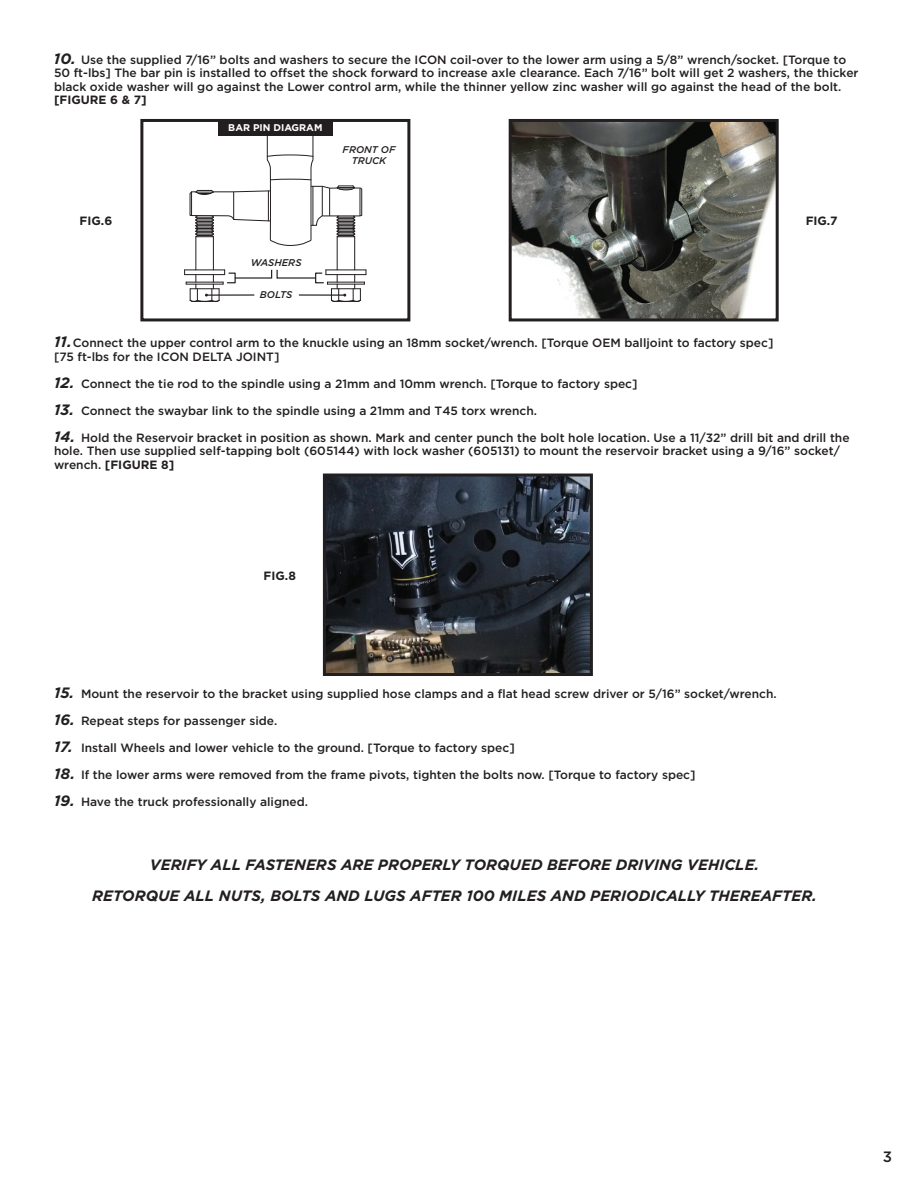
<style>
.page{position:relative;width:918px;height:1188px;background:#fff}
.page>*{position:absolute;margin:0;border:0;box-sizing:border-box;transform-origin:0 0}
.t1{font:italic 700 15px "Gotham";color:#231f20}
.t2{font:500 15px "Gotham";color:#231f20}
.t3{font:500 12px/13.5px "Gotham";color:#231f20}
.t4{font:700 12px "Gotham";color:#231f20}
.t5{font:italic 500 9.75px/11.7px "Gotham";color:#231f20;text-align:center}
.t6{font:700 9.75px "Gotham";color:#fff}
.s1{font-weight:700;font-style:italic;font-size:15px}
.s2{font-weight:700}
</style>
<div class="page">
<img style="left:327px;top:478px;width:262px;height:194px">
<div style="left:323px;top:474px;width:270px;height:202px;border:3px solid #231f20"></div>
<hr style="left:213px;top:237px;width:1px;height:33px;background:#211d1e">
<hr style="left:195px;top:237px;width:1px;height:33px;background:#211d1e">
<hr style="left:354px;top:237px;width:1px;height:33px;background:#211d1e">
<hr style="left:337px;top:237px;width:1px;height:33px;background:#211d1e">
<svg style="left:189px;top:136px;width:174px;height:110px"></svg>
<div style="left:140px;top:119px;width:270px;height:202px;border:3px solid #231f20"></div>
<div style="left:218px;top:120px;width:115px;height:16px;background:#231f20"></div>
<svg style="left:184px;top:269px;width:183px;height:33px"></svg>
<img style="left:513px;top:123px;width:262px;height:194px">
<div style="left:509px;top:119px;width:270px;height:202px;border:3px solid #231f20"></div>
<p class="t3" style="left:54px;top:52px;width:806px"><span class="s1">10.</span> Use the supplied 7/16” bolts and washers to secure the ICON coil-over to the lower arm using a 5/8” wrench/socket. [Torque to<br>50 ft-lbs] The bar pin is installed to offset the shock forward to increase axle clearance. Each 7/16” bolt will get 2 washers, the thicker black oxide washer will go against the Lower control arm, while the thinner yellow zinc washer will go against the head of the bolt.</p>
<p class="t4" style="left:54px;top:92px;width:94px">[FIGURE 6 &amp; 7]</p>
<p class="t6" style="left:228px;top:121px;width:96px">BAR PIN DIAGRAM</p>
<p class="t5" style="left:343px;top:143px;width:54px">FRONT OF<br>TRUCK</p>
<p class="t4" style="left:80px;top:213px;width:34px">FIG.6</p>
<p class="t4" style="left:806px;top:213px;width:33px">FIG.7</p>
<p class="t5" style="left:251px;top:257px;width:52px">WASHERS</p>
<p class="t5" style="left:260px;top:289px;width:34px">BOLTS</p>
<p class="t3" style="left:54px;top:336px;width:721px"><span class="s1">11.</span>Connect the upper control arm to the knuckle using an 18mm socket/wrench. [Torque OEM balljoint to factory spec] [75 ft-lbs for the ICON DELTA JOINT]</p>
<p class="t3" style="left:54px;top:376px;width:585px"><span class="s1">12.</span> Connect the tie rod to the spindle using a 21mm and 10mm wrench. [Torque to factory spec]</p>
<p class="t3" style="left:54px;top:403px;width:485px"><span class="s1">13.</span> Connect the swaybar link to the spindle using a 21mm and T45 torx wrench.</p>
<p class="t3" style="left:54px;top:430px;width:797px"><span class="s1">14.</span> Hold the Reservoir bracket in position as shown. Mark and center punch the bolt hole location. Use a 11/32” drill bit and drill the hole. Then use supplied self-tapping bolt (605144) with lock washer (605131) to mount the reservoir bracket using a 9/16” socket/ wrench. <span class="s2">[FIGURE 8]</span></p>
<p class="t4" style="left:264px;top:567px;width:34px">FIG.8</p>
<p class="t3" style="left:54px;top:687px;width:724px"><span class="s1">15.</span> Mount the reservoir to the bracket using supplied hose clamps and a flat head screw driver or 5/16” socket/wrench.</p>
<p class="t3" style="left:54px;top:714px;width:225px"><span class="s1">16.</span> Repeat steps for passenger side.</p>
<p class="t3" style="left:54px;top:741px;width:462px"><span class="s1">17.</span> Install Wheels and lower vehicle to the ground. [Torque to factory spec]</p>
<p class="t3" style="left:54px;top:768px;width:643px"><span class="s1">18.</span> If the lower arms were removed from the frame pivots, tighten the bolts now. [Torque to factory spec]</p>
<p class="t3" style="left:54px;top:795px;width:256px"><span class="s1">19.</span> Have the truck professionally aligned.</p>
<p class="t1" style="left:150px;top:854px;width:611px">VERIFY ALL FASTENERS ARE PROPERLY TORQUED BEFORE DRIVING VEHICLE.</p>
<p class="t1" style="left:92px;top:886px;width:726px">RETORQUE ALL NUTS, BOLTS AND LUGS AFTER 100 MILES AND PERIODICALLY THEREAFTER.</p>
<p class="t2" style="left:883px;top:1147px;width:11px">3</p>
</div>
